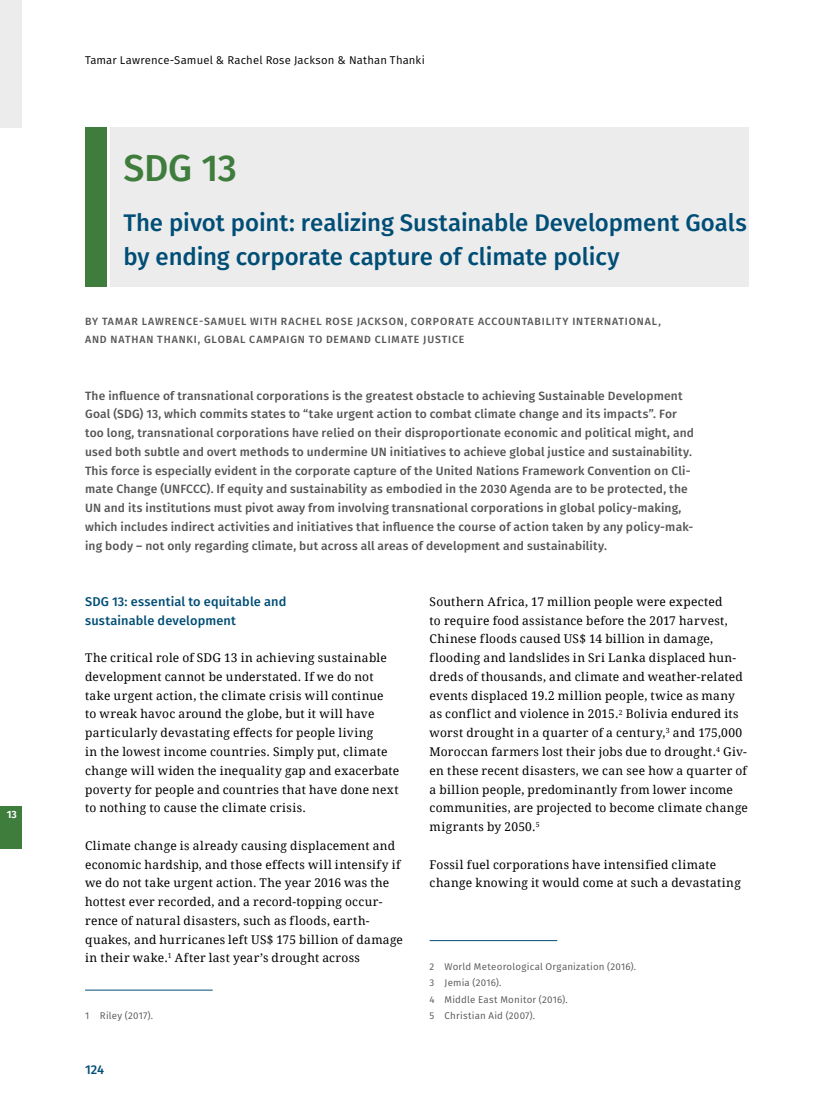
<style>
.page{position:relative;width:821px;height:1106px;background:#fff}
.page>*{position:absolute;margin:0;border:0;box-sizing:border-box;transform-origin:0 0}
.SDG_head{font:500 37.5px "Fira Sans";color:#3f7d3c}
.art-head-kasten{font:500 24px/34.5px "Fira Sans";letter-spacing:-.005em;color:#004e76}
.zw-head{font:500 12.75px/18.8px "Fira Sans";letter-spacing:.01em;color:#004e76}
.text{font:12px/18.8px "Droid Serif";letter-spacing:.02em;color:#000}
.vorspann{font:500 12px/18.8px "Fira Sans";letter-spacing:.015em;color:#565656}
.t1{font:11.25px "Fira Sans";letter-spacing:.015em;color:#000}
.autor{font:500 10.5px/18.8px "Fira Sans";letter-spacing:.08em;color:#565656}
.t2{font:600 10.5px "Fira Sans";color:#fff}
.fussnote{font:9.75px "Fira Sans";letter-spacing:.02em;color:#565656}
</style>
<div class="page">
<div style="left:0;top:0;width:21px;height:128px;background:#ececed"></div>
<div style="left:0;top:806px;width:21px;height:42px;background:#3f7d3c"></div>
<div style="left:111px;top:128px;width:637px;height:159px;background:#ececed"></div>
<div style="left:85px;top:128px;width:21px;height:159px;background:#3f7d3c"></div>
<hr style="left:85px;top:989px;width:128px;height:1px;background:#004e76">
<hr style="left:429px;top:940px;width:128px;height:1px;background:#004e76">
<p class="t2" style="left:7px;top:805px;width:12px">13</p>
<p class="t1" style="left:85px;top:51px;width:341px">Tamar Lawrence-Samuel &amp; Rachel Rose Jackson &amp; Nathan Thanki</p>
<h1 class="SDG_head" style="left:123px;top:138px;width:115px">SDG 13</h1>
<h2 class="art-head-kasten" style="left:123px;top:204px;width:625px">The pivot point: realizing Sustainable Development Goals by ending corporate capture of climate policy</h2>
<p class="autor" style="left:85px;top:311px;width:577px">BY TAMAR LAWRENCE-SAMUEL WITH RACHEL ROSE JACKSON, CORPORATE ACCOUNTABILITY INTERNATIONAL,<br>AND NATHAN THANKI, GLOBAL CAMPAIGN TO DEMAND CLIMATE JUSTICE</p>
<p class="vorspann" style="left:85px;top:385px;width:610px">The influence of transnational corporations is the greatest obstacle to achieving Sustainable Development Goal (SDG) 13, which commits states to “take urgent action to combat climate change and its impacts”. For too long, transnational corporations have relied on their disproportionate economic and political might, and used both subtle and overt methods to undermine UN initiatives to achieve global justice and sustainability.<br>This force is especially evident in the corporate capture of the United Nations Framework Convention on Cli&shy;mate Change (UNFCCC). If equity and sustainability as embodied in the 2030 Agenda are to be protected, the UN and its institutions must pivot away from involving transnational corporations in global policy-making, which includes indirect activities and initiatives that influence the course of action taken by any policy-mak&shy;ing body – not only regarding climate, but across all areas of development and sustainability.</p>
<h3 class="zw-head" style="left:85px;top:591px;width:203px">SDG 13: essential to equitable and sustainable development</h3>
<p class="text" style="left:85px;top:648px;width:316px">The critical role of SDG 13 in achieving sustainable development cannot be understated. If we do not take urgent action, the climate crisis will continue<br>to wreak havoc around the globe, but it will have particularly devastating effects for people living<br>in the lowest income countries. Simply put, climate change will widen the inequality gap and exacerbate poverty for people and countries that have done next to nothing to cause the climate crisis.</p>
<p class="text" style="left:85px;top:836px;width:319px">Climate change is already causing displacement and economic hardship, and those effects will intensify if we do not take urgent action. The year 2016 was the hottest ever recorded, and a record-topping occur&shy;rence of natural disasters, such as floods, earth&shy;quakes, and hurricanes left US$ 175 billion of damage in their wake.<sup>1</sup> After last year’s drought across</p>
<p class="fussnote" style="left:85px;top:1008px;width:69px">1 Riley (2017).</p>
<p class="zw-head" style="left:85px;top:1059px;width:21px">124</p>
<p class="text" style="left:429px;top:592px;width:320px">Southern Africa, 17 million people were expected<br>to require food assistance before the 2017 harvest, Chinese floods caused US$ 14 billion in damage, flooding and landslides in Sri Lanka displaced hun&shy;dreds of thousands, and climate and weather-related events displaced 19.2 million people, twice as many as conflict and violence in 2015.<sup>2</sup> Bolivia endured its worst drought in a quarter of a century,<sup>3</sup> and 175,000<br>Moroccan farmers lost their jobs due to drought.<sup>4</sup> Giv&shy;en these recent disasters, we can see how a quarter of a billion people, predominantly from lower income communities, are projected to become climate change migrants by 2050.<sup>5</sup></p>
<p class="text" style="left:429px;top:855px;width:313px">Fossil fuel corporations have intensified climate change knowing it would come at such a devastating</p>
<p class="fussnote" style="left:429px;top:959px;width:208px">2 World Meteorological Organization (2016).</p>
<p class="fussnote" style="left:429px;top:975px;width:73px">3 Jemia (2016).</p>
<p class="fussnote" style="left:429px;top:992px;width:140px">4 Middle East Monitor (2016).</p>
<p class="fussnote" style="left:429px;top:1008px;width:107px">5 Christian Aid (2007).</p>
</div>
